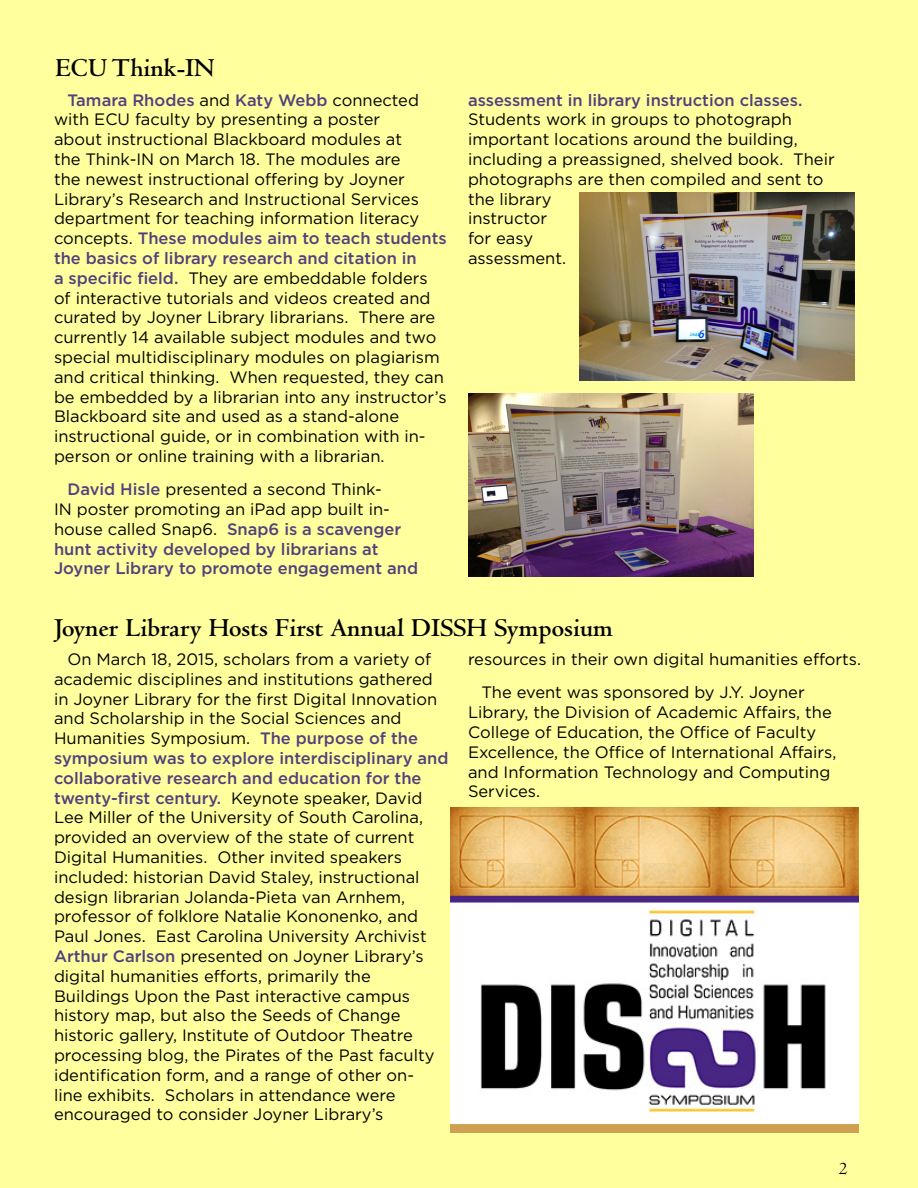
<style>
.page{position:relative;width:918px;height:1188px;background:#fff}
.page>*{position:absolute;margin:0;border:0;box-sizing:border-box;transform-origin:0 0}
.t1{font:700 27px "Centaur MT Std";color:#000}
.t2{font:18px "Centaur MT Std";color:#000}
.t3{font:16.5px/19.8px "Gotham";color:#000}
.t4{font:500 16.5px/19.8px "Gotham";color:#51417c}
.s1{font-weight:500;color:#51417c}
.s2{font-weight:400;color:#000}
</style>
<div class="page">
<div style="left:0;top:0;width:914px;height:1188px;background:#ffff9d"></div>
<img style="left:579px;top:192px;width:276px;height:188px">
<img style="left:468px;top:393px;width:285px;height:184px">
<img style="left:450px;top:807px;width:408px;height:325px">
<h1 class="t1" style="left:56px;top:54px;width:161px">ECU Think-IN</h1>
<p class="t3" style="left:54px;top:90px;width:394px;text-indent:13px"><span class="s1">Tamara Rhodes</span> and <span class="s1">Katy Webb</span> connected with ECU faculty by presenting a poster<br>about instructional Blackboard modules at<br>the Think-IN on March 18. The modules are<br>the newest instructional offering by Joyner Library’s Research and Instructional Services department for teaching information literacy concepts. <span class="s1">These modules aim to teach students the basics of library research and citation in<br>a specific field.</span> They are embeddable folders of interactive tutorials and videos created and curated by Joyner Library librarians. There are currently 14 available subject modules and two special multidisciplinary modules on plagiarism and critical thinking. When requested, they can be embedded by a librarian into any instructor’s Blackboard site and used as a stand-alone instructional guide, or in combination with in&shy;person or online training with a librarian.</p>
<p class="t4" style="left:54px;top:479px;width:366px;text-indent:13px">David Hisle <span class="s2">presented a second Think-<br>IN poster promoting an iPad app built in&shy;house called Snap6.</span> Snap6 is a scavenger hunt activity developed by librarians at Joyner Library to promote engagement and</p>
<p class="t4" style="left:468px;top:89px;width:336px">assessment in library instruction classes.</p>
<p class="t3" style="left:468px;top:109px;width:368px">Students work in groups to photograph important locations around the building, including a preassigned, shelved book. Their photographs are then compiled and sent to the library<br>instructor<br>for easy<br>assessment.</p>
<h1 class="t1" style="left:54px;top:613px;width:560px">Joyner Library Hosts First Annual DISSH Symposium</h1>
<p class="t3" style="left:54px;top:649px;width:396px;text-indent:13px">On March 18, 2015, scholars from a variety of academic disciplines and institutions gathered in Joyner Library for the first Digital Innovation and Scholarship in the Social Sciences and Humanities Symposium. <span class="s1">The purpose of the symposium was to explore interdisciplinary and collaborative research and education for the twenty-first century.</span> Keynote speaker, David Lee Miller of the University of South Carolina, provided an overview of the state of current Digital Humanities. Other invited speakers included: historian David Staley, instructional design librarian Jolanda-Pieta van Arnhem, professor of folklore Natalie Kononenko, and Paul Jones. East Carolina University Archivist <span class="s1">Arthur Carlson</span> presented on Joyner Library’s digital humanities efforts, primarily the Buildings Upon the Past interactive campus history map, but also the Seeds of Change historic gallery, Institute of Outdoor Theatre processing blog, the Pirates of the Past faculty identification form, and a range of other on-<br>line exhibits. Scholars in attendance were encouraged to consider Joyner Library’s</p>
<p class="t3" style="left:482px;top:642px;width:381px;line-height:33.3px;text-indent:-13px">resources in their own digital humanities efforts.<br>The event was sponsored by J.Y. Joyner</p>
<p class="t3" style="left:468px;top:702px;width:370px">Library, the Division of Academic Affairs, the College of Education, the Office of Faculty Excellence, the Office of International Affairs, and Information Technology and Computing Services.</p>
<p class="t2" style="left:839px;top:1159px;width:10px">2</p>
</div>
